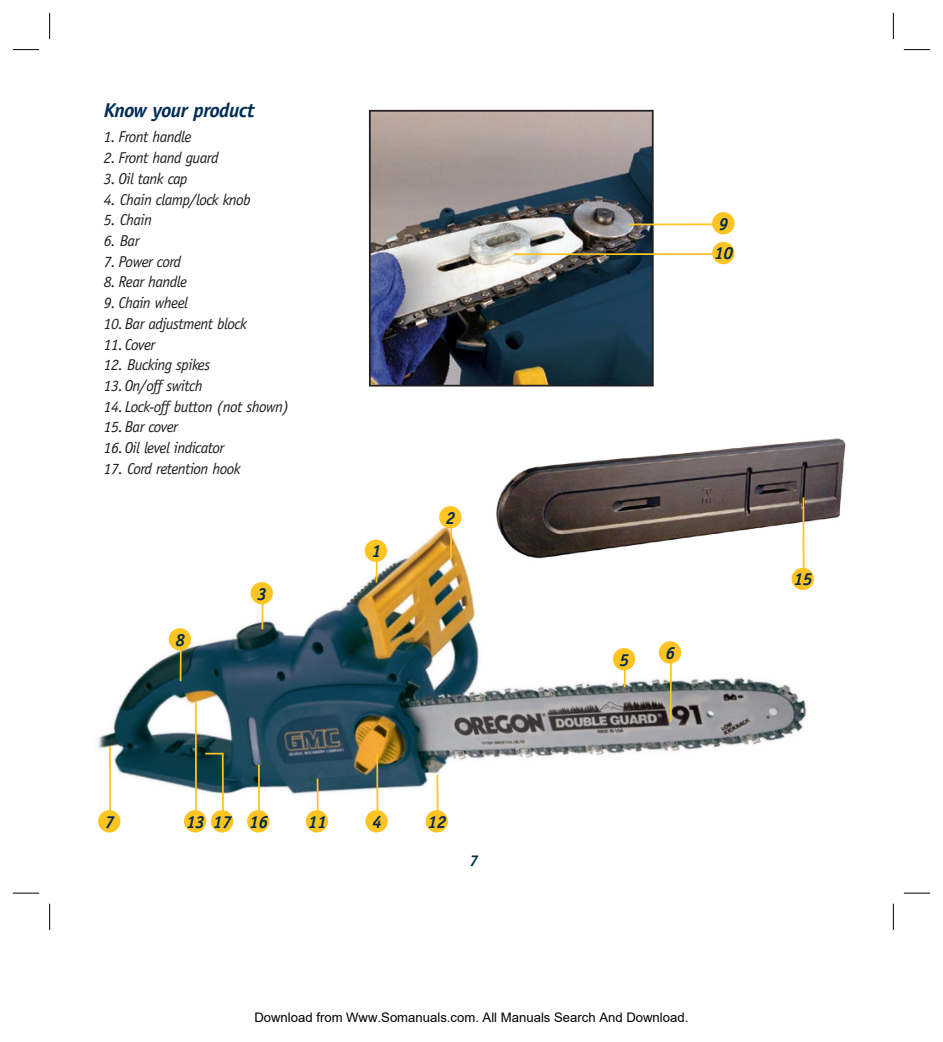
<style>
.page{position:relative;width:943px;height:1042px;background:#fff}
.page>*{position:absolute;margin:0;border:0;box-sizing:border-box;transform-origin:0 0}
.t1{font:italic 700 20.12px "Officina Sans";letter-spacing:-.025em;color:#002c56}
.t2{font:italic 700 17.5px "Officina Sans";letter-spacing:-.025em;color:#002b4a}
.t3{font:italic 15.75px "Officina Sans";letter-spacing:-.035em;color:#231f20}
.t4{font:italic 700 15.75px "Officina Sans";color:#002b4a}
.t5{font:13.12px "Arial";color:#000}
</style>
<div class="page">
<img style="left:97px;top:506px;width:710px;height:327px">
<hr style="left:623px;top:665px;width:3px;height:22px;background:#fec422">
<div style="left:613px;top:648px;width:22px;height:22px;background:#fec422;border-radius:50%"></div>
<hr style="left:669px;top:659px;width:2px;height:63px;background:#fec422">
<div style="left:659px;top:641px;width:22px;height:22px;background:#fec422;border-radius:50%"></div>
<hr style="left:376px;top:754px;width:2px;height:73px;background:#fec422">
<div style="left:365px;top:810px;width:23px;height:22px;background:#fec422;border-radius:50%"></div>
<hr style="left:195px;top:702px;width:2px;height:125px;background:#fec422">
<div style="left:184px;top:810px;width:22px;height:22px;background:#fec422;border-radius:50%"></div>
<hr style="left:109px;top:746px;width:2px;height:81px;background:#fec422">
<div style="left:98px;top:810px;width:22px;height:22px;background:#fec422;border-radius:50%"></div>
<hr style="left:180px;top:646px;width:2px;height:35px;background:#fec422">
<div style="left:169px;top:628px;width:22px;height:22px;background:#fec422;border-radius:50%"></div>
<hr style="left:450px;top:523px;width:2px;height:36px;background:#fec422">
<div style="left:439px;top:506px;width:22px;height:22px;background:#fec422;border-radius:50%"></div>
<hr style="left:375px;top:557px;width:3px;height:25px;background:#fec422">
<div style="left:365px;top:539px;width:22px;height:23px;background:#fec422;border-radius:50%"></div>
<img style="left:372px;top:113px;width:278px;height:270px">
<div style="left:369px;top:110px;width:284px;height:276px;border:2px solid #231f20"></div>
<hr style="left:261px;top:599px;width:2px;height:30px;background:#fec422">
<div style="left:250px;top:582px;width:23px;height:22px;background:#fec422;border-radius:50%"></div>
<img style="left:485px;top:438px;width:361px;height:171px">
<hr style="left:802px;top:497px;width:2px;height:88px;background:#fec422">
<div style="left:791px;top:568px;width:23px;height:22px;background:#fec422;border-radius:50%"></div>
<hr style="left:513px;top:253px;width:211px;height:2px;background:#fec422">
<div style="left:712px;top:242px;width:22px;height:22px;background:#fec422;border-radius:50%"></div>
<hr style="left:258px;top:765px;width:2px;height:62px;background:#fec422">
<div style="left:247px;top:810px;width:22px;height:22px;background:#fec422;border-radius:50%"></div>
<hr style="left:436px;top:775px;width:2px;height:52px;background:#fec422">
<div style="left:425px;top:810px;width:23px;height:22px;background:#fec422;border-radius:50%"></div>
<hr style="left:628px;top:223px;width:96px;height:2px;background:#fec422">
<div style="left:712px;top:212px;width:22px;height:22px;background:#fec422;border-radius:50%"></div>
<hr style="left:316px;top:778px;width:3px;height:49px;background:#fec422">
<div style="left:306px;top:810px;width:22px;height:22px;background:#fec422;border-radius:50%"></div>
<svg style="left:203px;top:752px;width:22px;height:77px"></svg>
<div style="left:211px;top:810px;width:22px;height:22px;background:#fec422;border-radius:50%"></div>
<svg style="left:13px;top:49px;width:26px;height:1px"></svg>
<svg style="left:903px;top:49px;width:27px;height:1px"></svg>
<svg style="left:13px;top:893px;width:26px;height:1px"></svg>
<svg style="left:903px;top:893px;width:27px;height:1px"></svg>
<svg style="left:49px;top:13px;width:1px;height:26px"></svg>
<svg style="left:49px;top:903px;width:1px;height:27px"></svg>
<svg style="left:893px;top:13px;width:1px;height:26px"></svg>
<svg style="left:893px;top:903px;width:1px;height:27px"></svg>
<p class="t1" style="left:104px;top:98px;width:152px">Know your product</p>
<p class="t3" style="left:104px;top:128px;width:89px">1. Front handle</p>
<p class="t3" style="left:104px;top:149px;width:116px">2. Front hand guard</p>
<p class="t3" style="left:104px;top:169px;width:86px">3. Oil tank cap</p>
<p class="t3" style="left:104px;top:190px;width:149px">4. Chain clamp/lock knob</p>
<p class="t3" style="left:104px;top:211px;width:50px">5. Chain</p>
<p class="t3" style="left:104px;top:231px;width:37px">6. Bar</p>
<p class="t3" style="left:104px;top:252px;width:79px">7. Power cord</p>
<p class="t3" style="left:104px;top:273px;width:85px">8. Rear handle</p>
<p class="t3" style="left:104px;top:294px;width:86px">9. Chain wheel</p>
<p class="t3" style="left:104px;top:314px;width:144px">10. Bar adjustment block</p>
<p class="t3" style="left:104px;top:335px;width:53px">11. Cover</p>
<p class="t3" style="left:104px;top:356px;width:108px">12. Bucking spikes</p>
<p class="t3" style="left:104px;top:376px;width:100px">13. On/off switch</p>
<p class="t3" style="left:104px;top:397px;width:187px">14. Lock-off button (not shown)</p>
<p class="t3" style="left:104px;top:418px;width:76px">15. Bar cover</p>
<p class="t3" style="left:104px;top:439px;width:122px">16. Oil level indicator</p>
<p class="t3" style="left:104px;top:459px;width:138px">17. Cord retention hook</p>
<p class="t2" style="left:175px;top:629px;width:11px">8</p>
<p class="t2" style="left:257px;top:583px;width:11px">3</p>
<p class="t2" style="left:371px;top:540px;width:11px">1</p>
<p class="t2" style="left:446px;top:507px;width:11px">2</p>
<p class="t2" style="left:718px;top:213px;width:11px">9</p>
<p class="t2" style="left:714px;top:243px;width:21px">10</p>
<p class="t2" style="left:619px;top:649px;width:11px">5</p>
<p class="t2" style="left:665px;top:642px;width:11px">6</p>
<p class="t2" style="left:105px;top:811px;width:11px">7</p>
<p class="t2" style="left:186px;top:811px;width:21px">13</p>
<p class="t2" style="left:372px;top:811px;width:11px">4</p>
<p class="t2" style="left:249px;top:811px;width:21px">16</p>
<p class="t2" style="left:427px;top:811px;width:21px">12</p>
<p class="t2" style="left:213px;top:811px;width:21px">17</p>
<p class="t2" style="left:308px;top:811px;width:21px">11</p>
<p class="t4" style="left:469px;top:851px;width:10px">7</p>
<p class="t5" style="left:254px;top:1010px;width:435px">Download from Www.Somanuals.com. All Manuals Search And Download.</p>
<p class="t2" style="left:793px;top:569px;width:21px">15</p>
</div>
